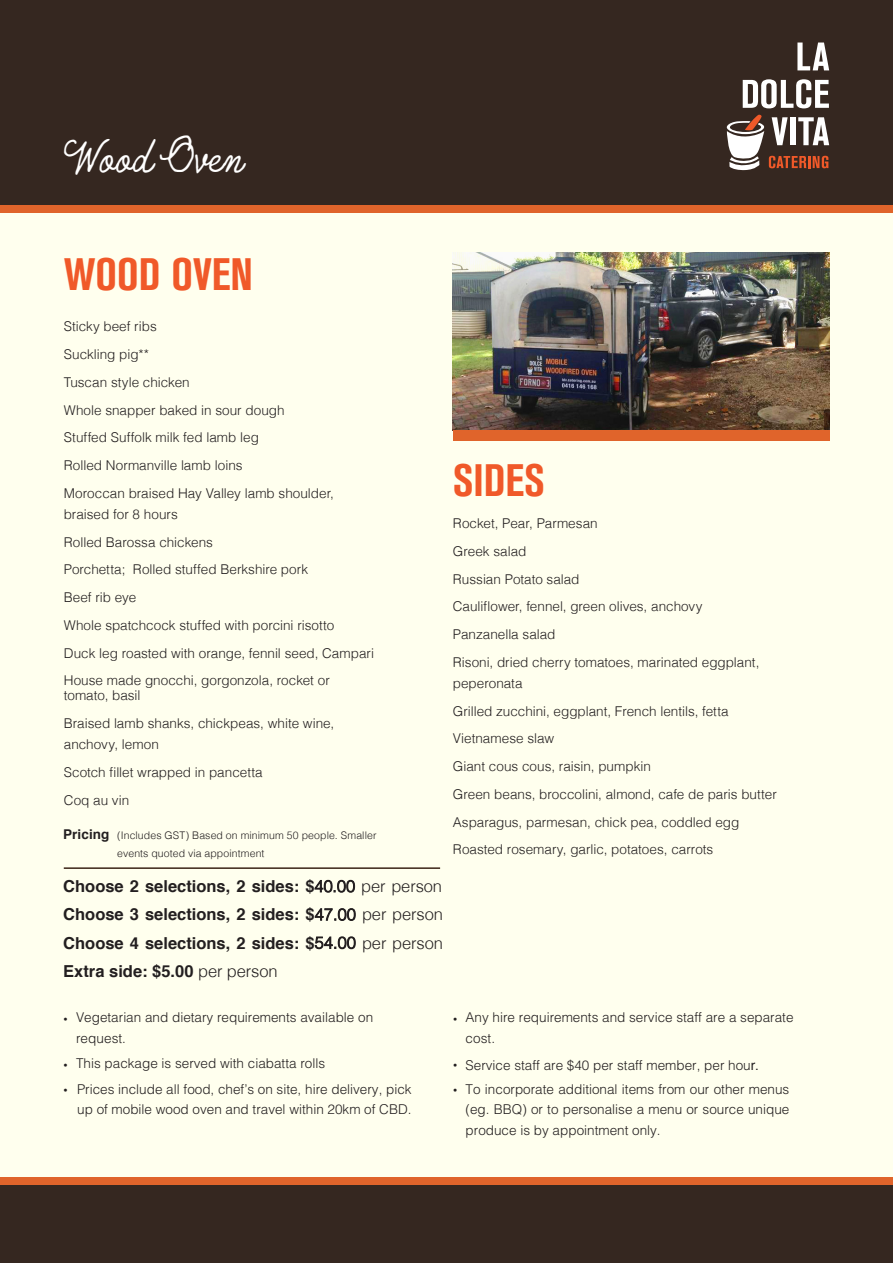
<style>
.page{position:relative;width:893px;height:1263px;background:#ffe}
.page>*{position:absolute;margin:0;border:0;box-sizing:border-box;transform-origin:0 0}
.Heading_1{font:700 condensed 45px "Akzidenz Grotesk BE";color:#f05929}
.Heading_1-2{font:45px "Quimby Mayoral";color:#fff}
.price{font:700 16.5px/28.2px "Helvetica";color:#231f20;text-align:justify}
.light{font:300 13.5px/21px "Helvetica";color:#231f20}
.t1{font:300 13.5px/20.4px "Helvetica LT Std";color:#231f20}
.P1_-_bold{font:300 10.5px/18px "Helvetica";letter-spacing:.01em;color:#231f20}
.s1{font-weight:700;font-size:13.5px}
.s2{font-family:"Helvetica LT Std";font-weight:300}
.s3{font-weight:300}
.s4{font-family:"Helvetica";font-weight:400}
</style>
<div class="page">
<div style="left:0;top:0;width:893px;height:206px;background:#352720"></div>
<div style="left:0;top:1185px;width:893px;height:78px;background:#352720"></div>
<div style="left:0;top:206px;width:893px;height:7px;background:#e0642b"></div>
<div style="left:0;top:1178px;width:893px;height:7px;background:#e0642b"></div>
<svg style="left:797px;top:43px;width:32px;height:27px"></svg>
<svg style="left:743px;top:79px;width:86px;height:29px"></svg>
<svg style="left:727px;top:114px;width:102px;height:56px"></svg>
<hr style="left:64px;top:867px;width:376px;height:2px;background:#3b2417">
<img style="left:453px;top:252px;width:376px;height:178px">
<div style="left:453px;top:430px;width:376px;height:11px;background:#e0642b"></div>
<p class="Heading_1-2" style="left:64px;top:122px;width:180px">Wood Oven</p>
<p class="Heading_1" style="left:64px;top:248px;width:191px">WOOD OVEN</p>
<p class="light" style="left:64px;top:312px;width:128px;line-height:27.8px">Sticky beef ribs<br>Suckling pig**<br>Tuscan style chicken</p>
<p class="light" style="left:64px;top:398px;width:222px">Whole snapper baked in sour dough</p>
<p class="light" style="left:64px;top:426px;width:197px">Stuffed Suffolk milk fed lamb leg</p>
<p class="light" style="left:64px;top:454px;width:180px">Rolled Normanville lamb loins</p>
<p class="light" style="left:64px;top:482px;width:272px">Moroccan braised Hay Valley lamb shoulder, braised for 8 hours</p>
<p class="light" style="left:64px;top:530px;width:151px">Rolled Barossa chickens</p>
<p class="light" style="left:64px;top:558px;width:246px">Porchetta; Rolled stuffed Berkshire pork</p>
<p class="light" style="left:64px;top:586px;width:74px">Beef rib eye</p>
<p class="light" style="left:64px;top:614px;width:272px">Whole spatchcock stuffed with porcini risotto</p>
<p class="light" style="left:64px;top:641px;width:312px">Duck leg roasted with orange, fennil seed, Campari</p>
<p class="light" style="left:64px;top:672px;width:268px;line-height:15px">House made gnocchi, gorgonzola, rocket or tomato, basil</p>
<p class="light" style="left:64px;top:712px;width:272px">Braised lamb shanks, chickpeas, white wine, anchovy, lemon</p>
<p class="light" style="left:64px;top:761px;width:200px">Scotch fillet wrapped in pancetta</p>
<p class="light" style="left:64px;top:788px;width:67px">Coq au vin</p>
<p class="P1_-_bold" style="left:117px;top:826px;width:261px;text-indent:-54px"><span class="s1">Pricing</span> (Includes GST) Based on minimum 50 people. Smaller events quoted via appointment</p>
<p class="price" style="left:63px;top:872px;width:381px">Choose 2 selections, 2 sides: $<span class="s2">40.00</span> <span class="s3">per person </span>Choose 3 selections, 2 sides: $<span class="s2">47.00</span> <span class="s3">per person </span>Choose 4 selections, 2 sides: $<span class="s2">54.00</span> <span class="s3">per person </span>Extra side: $5.00 <span class="s3">per person</span></p>
<p class="Heading_1" style="left:453px;top:455px;width:93px">SIDES</p>
<p class="light" style="left:453px;top:512px;width:146px">Rocket, Pear, Parmesan</p>
<p class="light" style="left:453px;top:539px;width:75px">Greek salad</p>
<p class="light" style="left:453px;top:567px;width:128px">Russian Potato salad</p>
<p class="light" style="left:453px;top:595px;width:251px">Cauliflower, fennel, green olives, anchovy</p>
<p class="light" style="left:453px;top:623px;width:104px">Panzanella salad</p>
<p class="light" style="left:453px;top:651px;width:308px">Risoni, dried cherry tomatoes, marinated eggplant, peperonata</p>
<p class="light" style="left:453px;top:699px;width:277px">Grilled zucchini, eggplant, French lentils, fetta</p>
<p class="light" style="left:453px;top:727px;width:103px">Vietnamese slaw</p>
<p class="light" style="left:453px;top:755px;width:200px">Giant cous cous, raisin, pumpkin</p>
<p class="light" style="left:453px;top:783px;width:325px">Green beans, broccolini, almond, cafe de paris butter</p>
<p class="light" style="left:453px;top:810px;width:288px">Asparagus, parmesan, chick pea, coddled egg</p>
<p class="light" style="left:453px;top:838px;width:262px">Roasted rosemary, garlic, potatoes, carrots</p>
<p class="t1" style="left:76px;top:1007px;width:299px;text-indent:-13px"><span class="s4">•</span> Vegetarian and dietary requirements available on request.</p>
<p class="t1" style="left:63px;top:1053px;width:263px"><span class="s4">•</span> This package is served with ciabatta rolls</p>
<p class="t1" style="left:63px;top:1078px;width:350px;text-align:right"><span class="s4">•</span> Prices include all food, chef’s on site, hire delivery, pick up of mobile wood oven and travel within 20km of CBD.</p>
<p class="t1" style="left:466px;top:1007px;width:329px;text-indent:-13px"><span class="s4">•</span> Any hire requirements and service staff are a separate cost.</p>
<p class="t1" style="left:453px;top:1055px;width:308px"><span class="s4">•</span> Service staff are $40 per staff member, per hou<span class="s4">r.</span></p>
<p class="t1" style="left:466px;top:1078px;width:325px;text-align:justify;text-indent:-13px"><span class="s4">•</span> To incorporate additional items from our other menus (eg. BBQ) or to personalise a menu or source unique produce is by appointment only.</p>
</div>
